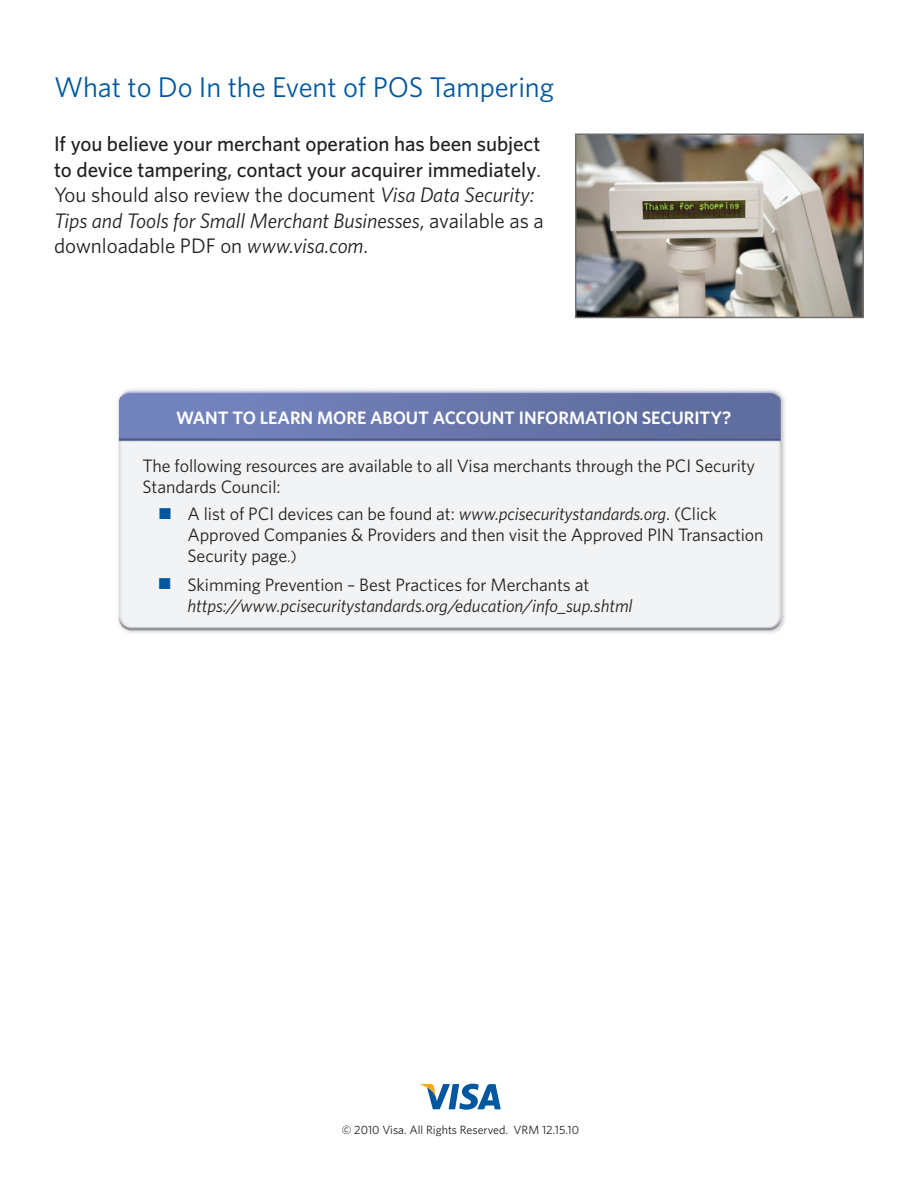
<style>
.page{position:relative;width:918px;height:1188px;background:#fff}
.page>*{position:absolute;margin:0;border:0;box-sizing:border-box;transform-origin:0 0}
.t1{font:28.5px "Whitney";letter-spacing:-.005em;color:#01579f}
.t2{font:500 21px/25.5px "Whitney";letter-spacing:-.005em;color:#231f20}
.t3{font:18px/21px "Whitney";letter-spacing:-.005em;color:#231f20}
.t4{font:italic 18px/21px "Whitney";letter-spacing:-.005em;color:#231f20}
.t5{font:600 18px "Whitney";letter-spacing:-.005em;color:#fff}
.t6{font:12px "Whitney";color:#231f20}
.s1{font-weight:400}
.s2{font-weight:400;font-style:italic}
.s3{color:#01579f}
.s4{font-style:italic}
.s5{font-size:15.75px}
.s6{font-style:normal}
</style>
<div class="page">
<img style="left:118px;top:389px;width:667px;height:244px">
<img style="left:578px;top:137px;width:283px;height:178px">
<div style="left:575px;top:134px;width:289px;height:184px;border:2px solid #717074"></div>
<svg style="left:420px;top:1084px;width:81px;height:26px"></svg>
<h1 class="t1" style="left:54px;top:70px;width:502px">What to Do In the Event of POS Tampering</h1>
<p class="t2" style="left:54px;top:131px;width:491px">If you believe your merchant operation has been subject to device tampering, contact your acquirer immediately<span class="s1">.<br>You should also review the document</span> <span class="s2">Visa Data Security:<br>Tips and Tools for Small Merchant Businesses</span><span class="s1">, available as a downloadable PDF on</span> <span class="s2">www.visa.com</span><span class="s1">.</span></p>
<p class="t5" style="left:176px;top:407px;width:557px">WANT TO LEARN MORE ABOUT ACCOUNT INFORMATION SECURITY?</p>
<p class="t3" style="left:142px;top:455px;width:614px">The following resources are available to all Visa merchants through the PCI Security<br>Standards Council:</p>
<p class="t3" style="left:188px;top:503px;width:578px;text-indent:-29px"><span class="s3">■</span> A list of PCI devices can be found at: <span class="s4">www.pcisecuritystandards.org</span>. (Click<br>Approved Companies &amp; Providers and then visit the Approved PIN Transaction<br>Security page<span class="s5">.)</span></p>
<p class="t4" style="left:188px;top:574px;width:447px;text-indent:-29px"><span class="s3">■</span> <span class="s6">Skimming Prevention – Best Practices for Merchants at </span>https://www.pcisecuritystandards.org/education/info_sup.shtml</p>
<p class="t6" style="left:342px;top:1123px;width:239px">© 2010 Visa. All Rights Reserved. VRM 12.15.10</p>
</div>
